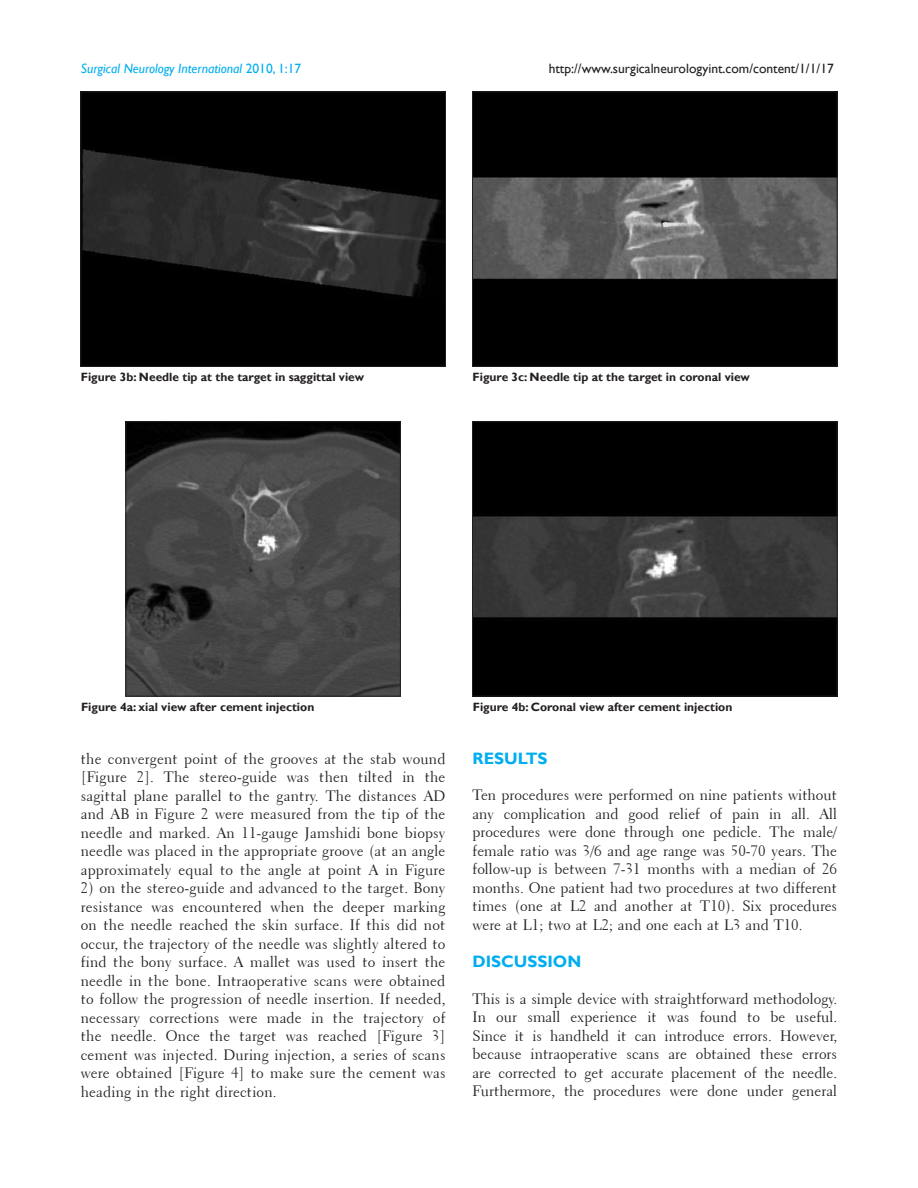
<style>
.page{position:relative;width:918px;height:1188px;background:#fff}
.page>*{position:absolute;margin:0;border:0;box-sizing:border-box;transform-origin:0 0}
.t1{font:700 16.5px "Gill Sans";color:#00aeef}
.TX{font:15px/18.5px "Transitional 521 BT Roman A";color:#231f20;text-align:justify}
.t2{font:13.5px "Gill Sans";color:#231f20}
.t3{font:italic 13.5px "Gill Sans";color:#00aeef}
.FGC{font:700 12px "Gill Sans";color:#231f20}
.s1{font-style:normal}
</style>
<div class="page">
<img style="left:474px;top:423px;width:361px;height:271px">
<div style="left:472px;top:421px;width:365px;height:275px;border:1px solid #231f20"></div>
<img style="left:83px;top:94px;width:361px;height:270px">
<div style="left:81px;top:92px;width:365px;height:274px;border:1px solid #231f20"></div>
<img style="left:474px;top:94px;width:361px;height:270px">
<div style="left:472px;top:92px;width:365px;height:274px;border:1px solid #231f20"></div>
<img style="left:128px;top:423px;width:271px;height:271px">
<div style="left:126px;top:421px;width:275px;height:275px;border:1px solid #231f20"></div>
<p class="t3" style="left:81px;top:61px;width:222px">Surgical Neurology International <span class="s1">2010, 1:17</span></p>
<p class="t2" style="left:549px;top:61px;width:287px">http://www.surgicalneurologyint.com/content/1/1/17</p>
<p class="FGC" style="left:81px;top:370px;width:285px">Figure 3b: Needle tip at the target in saggittal view</p>
<p class="FGC" style="left:473px;top:370px;width:279px">Figure 3c: Needle tip at the target in coronal view</p>
<p class="FGC" style="left:81px;top:700px;width:235px">Figure 4a: xial view after cement injection</p>
<p class="TX" style="left:81px;top:750px;width:366px">the convergent point of the grooves at the stab wound [Figure 2]. The stereo-guide was then tilted in the sagittal plane parallel to the gantry. The distances AD and AB in Figure 2 were measured from the tip of the needle and marked. An 11-gauge Jamshidi bone biopsy needle was placed in the appropriate groove (at an angle approximately equal to the angle at point A in Figure</p>
<p class="TX" style="left:81px;top:879px;width:366px">2) on the stereo-guide and advanced to the target. Bony resistance was encountered when the deeper marking on the needle reached the skin surface. If this did not occur, the trajectory of the needle was slightly altered to find the bony surface. A mallet was used to insert the needle in the bone. Intraoperative scans were obtained to follow the progression of needle insertion. If needed, necessary corrections were made in the trajectory of the needle. Once the target was reached [Figure 3] cement was injected. During injection, a series of scans were obtained [Figure 4] to make sure the cement was heading in the right direction.</p>
<p class="FGC" style="left:473px;top:700px;width:261px">Figure 4b: Coronal view after cement injection</p>
<h1 class="t1" style="left:472px;top:748px;width:77px">RESULTS</h1>
<p class="TX" style="left:472px;top:786px;width:366px">Ten procedures were performed on nine patients without any complication and good relief of pain in all. All procedures were done through one pedicle. The male/ female ratio was 3/6 and age range was 50-70 years. The follow-up is between 7-31 months with a median of 26 months. One patient had two procedures at two different times (one at L2 and another at T10). Six procedures were at L1; two at L2; and one each at L3 and T10.</p>
<h1 class="t1" style="left:472px;top:952px;width:110px">DISCUSSION</h1>
<p class="TX" style="left:472px;top:989px;width:366px">This is a simple device with straightforward methodology.<br>In our small experience it was found to be useful.<br>Since it is handheld it can introduce errors. However, because intraoperative scans are obtained these errors are corrected to get accurate placement of the needle.<br>Furthermore, the procedures were done under general</p>
</div>
